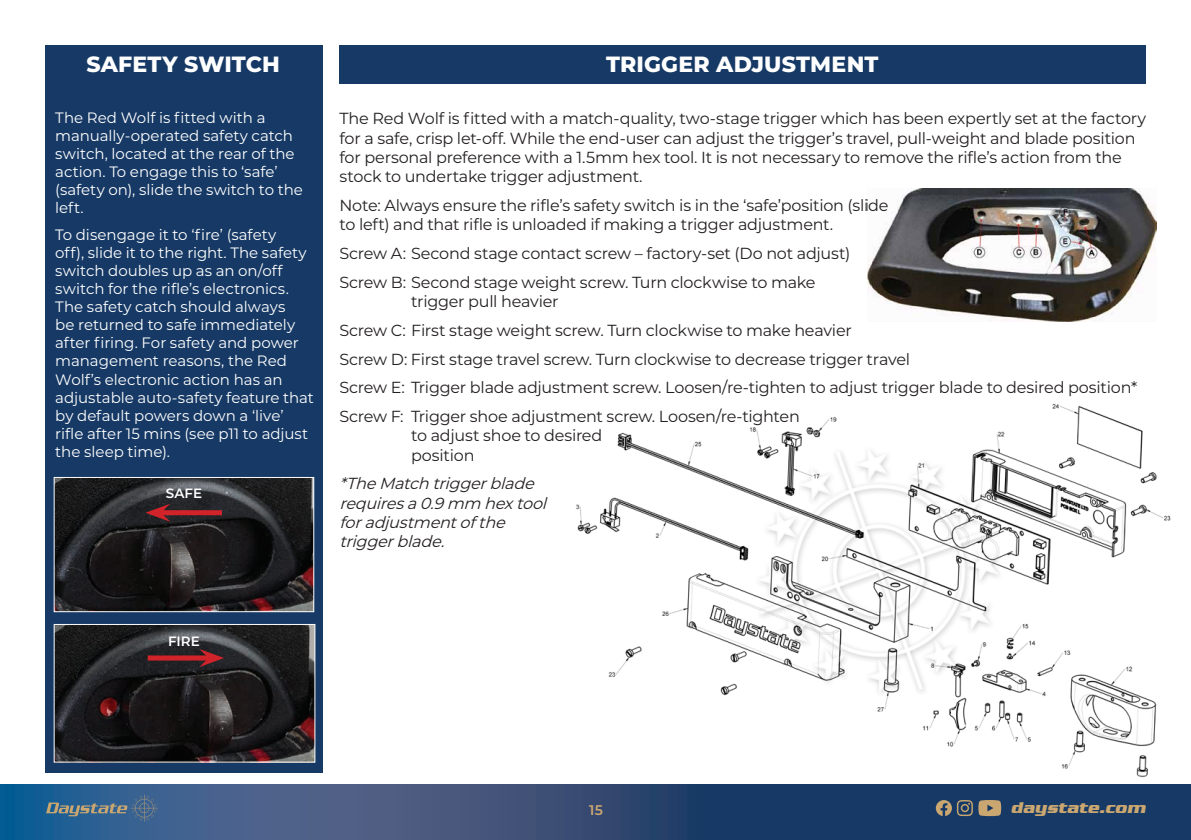
<style>
.page{position:relative;width:1191px;height:840px;background:#fff}
.page>*{position:absolute;margin:0;border:0;box-sizing:border-box;transform-origin:0 0}
.t1{font:800 22px "Montserrat";letter-spacing:.01em;color:#fff}
.t2{font:16px/19.2px "Montserrat";letter-spacing:-.015em;color:#231f20}
.t3{font:italic 16px/19.2px "Montserrat";color:#231f20}
.t4{font:italic 700 16px "Serpentine";letter-spacing:.005em;color:#caa770}
.t5{font:15px/18px "Montserrat";color:#fff}
.t6{font:600 14px "Montserrat";color:#caa770}
.t7{font:600 13.4px "Montserrat";color:#fff}
</style>
<div class="page">
<svg style="left:0;top:784px;width:1191px;height:55px;background:#2c4a75"></svg>
<svg style="left:46px;top:794px;width:112px;height:27px;background:#476b8c"></svg>
<svg style="left:935px;top:799px;width:66px;height:16px"></svg>
<img style="left:576px;top:403px;width:595px;height:374px">
<div style="left:45px;top:45px;width:278px;height:727px;background:#163965"></div>
<img style="left:56px;top:625px;width:257px;height:135px">
<div style="left:54px;top:623px;width:261px;height:139px;border:1px solid #fff"></div>
<img style="left:56px;top:479px;width:256px;height:130px">
<div style="left:54px;top:477px;width:260px;height:134px;border:1px solid #fff"></div>
<div style="left:161px;top:510px;width:61px;height:5px;background:#d1232a"></div>
<svg style="left:145px;top:503px;width:25px;height:18px"></svg>
<div style="left:148px;top:655px;width:61px;height:5px;background:#d1232a"></div>
<svg style="left:199px;top:648px;width:25px;height:18px"></svg>
<img style="left:867px;top:188px;width:289px;height:133px">
<div style="left:339px;top:45px;width:806px;height:39px;background:#163965"></div>
<h1 class="t1" style="left:86px;top:48px;width:195px">SAFETY SWITCH</h1>
<h1 class="t1" style="left:606px;top:48px;width:274px">TRIGGER ADJUSTMENT</h1>
<p class="t5" style="left:55px;top:108px;width:249px">The Red Wolf is fitted with a manually-operated safety catch switch, located at the rear of the action. To engage this to ‘safe’ (safety on), slide the switch to the left.</p>
<p class="t5" style="left:55px;top:225px;width:260px">To disengage it to ‘fire’ (safety<br>off), slide it to the right. The safety switch doubles up as an on/off switch for the rifle’s electronics.<br>The safety catch should always<br>be returned to safe immediately after firing. For safety and power management reasons, the Red<br>Wolf’s electronic action has an adjustable auto-safety feature that by default powers down a ‘live’ rifle after 15 mins (see p11 to adjust the sleep time).</p>
<p class="t7" style="left:166px;top:483px;width:38px">SAFE</p>
<p class="t2" style="left:339px;top:108px;width:808px">The Red Wolf is fitted with a match-quality, two-stage trigger which has been expertly set at the factory for a safe, crisp let-off. While the end-user can adjust the trigger’s travel, pull-weight and blade position for personal preference with a 1.5mm hex tool. It is not necessary to remove the rifle’s action from the stock to undertake trigger adjustment.</p>
<p class="t2" style="left:339px;top:195px;width:550px">Note: Always ensure the rifle’s safety switch is in the ‘safe’position (slide to left) and that rifle is unloaded if making a trigger adjustment.</p>
<p class="t2" style="left:339px;top:238px;width:512px;line-height:28.8px">Screw A: Second stage contact screw – factory-set (Do not adjust)<br>Screw B: Second stage weight screw. Turn clockwise to make</p>
<p class="t2" style="left:339px;top:286px;width:799px;line-height:28.8px;text-indent:72px">trigger pull heavier<br>Screw C: First stage weight screw. Turn clockwise to make heavier<br>Screw D: First stage travel screw. Turn clockwise to decrease trigger travel<br>Screw E: Trigger blade adjustment screw. Loosen/re-tighten to adjust trigger blade to desired position* Screw F: Trigger shoe adjustment screw. Loosen/re-tighten</p>
<p class="t2" style="left:411px;top:425px;width:193px">to adjust shoe to desired position</p>
<p class="t3" style="left:339px;top:473px;width:214px">*TheMatchtriggerblade requiresa0.9mm hextool foradjustmentofthe triggerblade.</p>
<p class="t7" style="left:168px;top:631px;width:33px">FIRE</p>
<p class="t6" style="left:589px;top:799px;width:15px">15</p>
<p class="t4" style="left:1010px;top:799px;width:136px">daystate.com</p>
</div>
